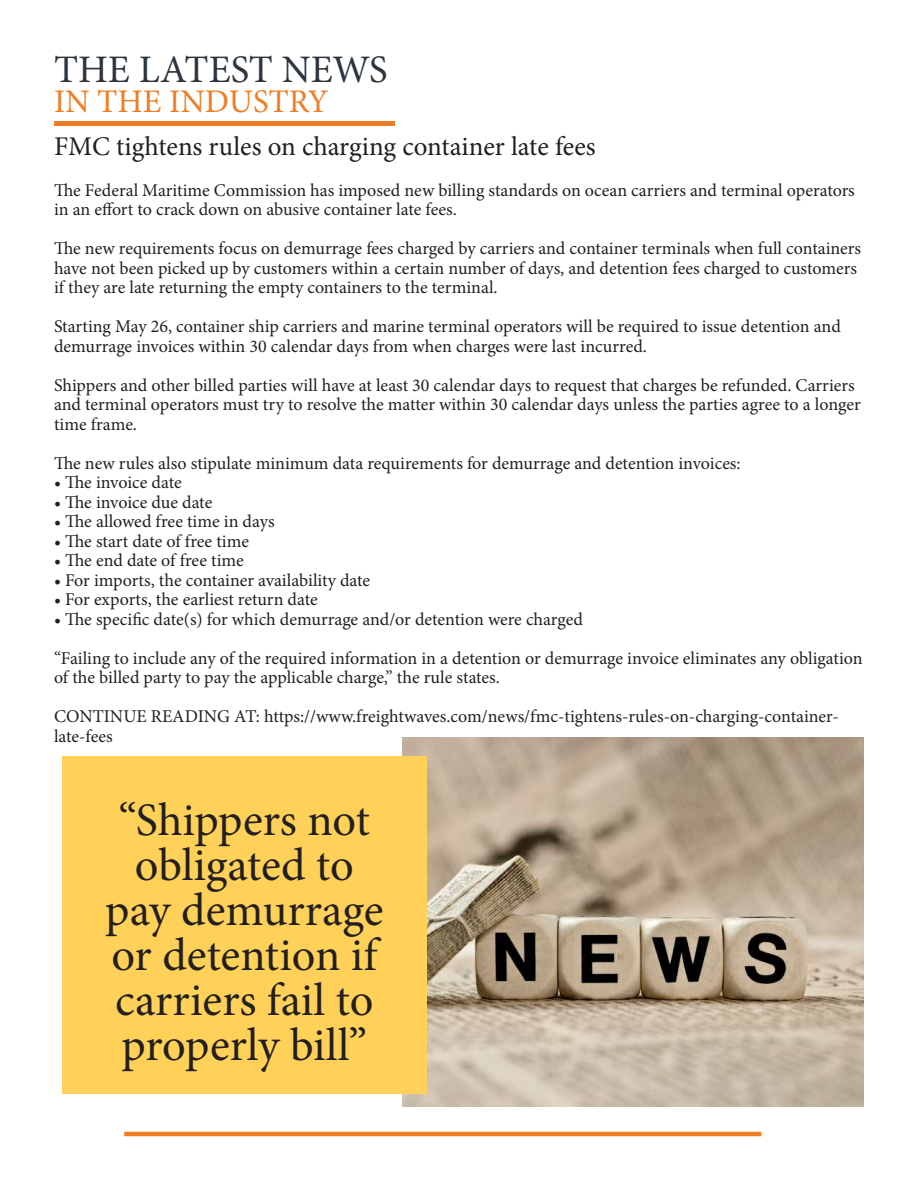
<style>
.page{position:relative;width:918px;height:1188px;background:#fff}
.page>*{position:absolute;margin:0;border:0;box-sizing:border-box;transform-origin:0 0}
.t1{font:46.5px/45px "Minion Pro";color:#231f20;text-align:center}
.t2{font:39px "Minion Pro";color:#2c353e}
.t3{font:33px "Minion Pro";color:#ef7d23}
.t4{font:27px "Minion Pro";color:#231f20}
.t5{font:18px/19.5px "Minion Pro";color:#231f20}
</style>
<div class="page">
<hr style="left:124px;top:1132px;width:637px;height:4px;background:#ef7d23">
<img style="left:402px;top:737px;width:462px;height:370px">
<div style="left:62px;top:756px;width:365px;height:338px;background:#ffd159"></div>
<img style="left:54px;top:121px;width:340px;height:4px">
<h2 class="t2" style="left:54px;top:44px;width:335px">THE LATEST NEWS</h2>
<h3 class="t3" style="left:54px;top:80px;width:276px">IN THE INDUSTRY</h3>
<h3 class="t4" style="left:54px;top:128px;width:543px">FMC tightens rules on charging container late fees</h3>
<p class="t5" style="left:54px;top:180px;width:802px">The Federal Maritime Commission has imposed new billing standards on ocean carriers and terminal operators in an effort to crack down on abusive container late fees.</p>
<p class="t5" style="left:54px;top:239px;width:809px">The new requirements focus on demurrage fees charged by carriers and container terminals when full containers have not been picked up by customers within a certain number of days, and detention fees charged to customers if they are late returning the empty containers to the terminal.</p>
<p class="t5" style="left:54px;top:317px;width:788px">Starting May 26, container ship carriers and marine terminal operators will be required to issue detention and demurrage invoices within 30 calendar days from when charges were last incurred.</p>
<p class="t5" style="left:54px;top:375px;width:808px">Shippers and other billed parties will have at least 30 calendar days to request that charges be refunded. Carriers and terminal operators must try to resolve the matter within 30 calendar days unless the parties agree to a longer time frame.</p>
<p class="t5" style="left:54px;top:453px;width:688px">The new rules also stipulate minimum data requirements for demurrage and detention invoices:</p>
<p class="t5" style="left:54px;top:473px;width:129px">• The invoice date</p>
<p class="t5" style="left:54px;top:492px;width:160px">• The invoice due date</p>
<p class="t5" style="left:54px;top:512px;width:222px">• The allowed free time in days</p>
<p class="t5" style="left:54px;top:531px;width:197px">• The start date of free time</p>
<p class="t5" style="left:54px;top:551px;width:191px">• The end date of free time</p>
<p class="t5" style="left:54px;top:570px;width:318px">• For imports, the container availability date</p>
<p class="t5" style="left:54px;top:590px;width:265px">• For exports, the earliest return date</p>
<p class="t5" style="left:54px;top:600px;width:810px;line-height:39px">• The specific date(s) for which demurrage and/or detention were charged<br>“Failing to include any of the required information in a detention or demurrage invoice eliminates any obligation</p>
<p class="t5" style="left:54px;top:658px;width:786px;line-height:39px">of the billed party to pay the applicable charge,” the rule states.<br>CONTINUE READING AT: https://www.freightwaves.com/news/fmc-tightens-rules-on-charging-container-</p>
<p class="t5" style="left:54px;top:726px;width:60px">late-fees</p>
<h1 class="t1" style="left:105px;top:798px;width:280px">“Shippers not obligated to pay demurrage or detention if carriers fail to properly bill”</h1>
</div>
